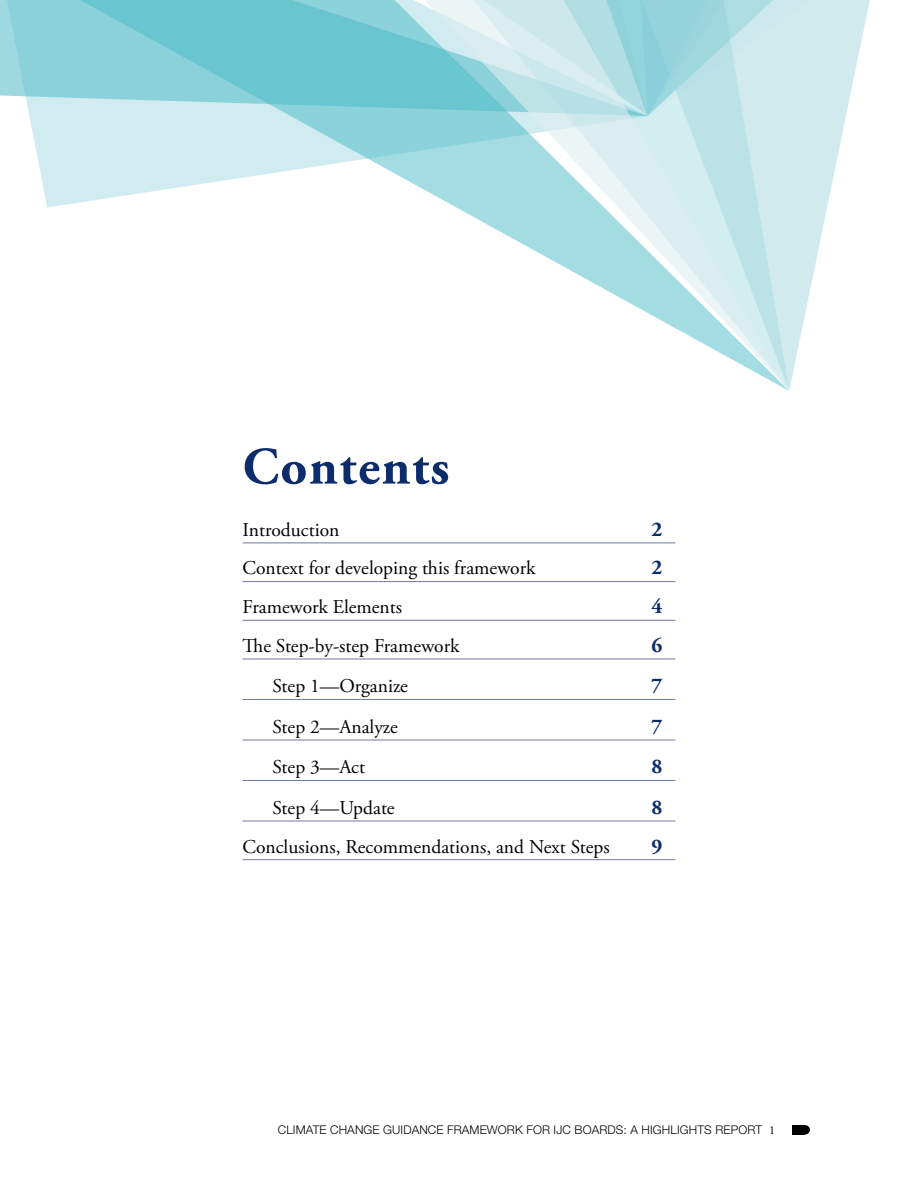
<style>
.page{position:relative;width:918px;height:1188px;background:#fff}
.page>*{position:absolute;margin:0;border:0;box-sizing:border-box;transform-origin:0 0}
.t1{font:700 52.5px "Adobe Garamond Pro";letter-spacing:.03em;color:#0d2c6c}
.t2{font:700 21px "Adobe Garamond Pro";color:#0d2c6c}
.t3{font:19.5px "Adobe Garamond Pro";color:#000}
.t4{font:300 12px "Helvetica Neue LT Std";letter-spacing:.01em;color:#000}
.s1{font-family:"Adobe Garamond Pro";font-weight:400}
</style>
<div class="page">
<div style="left:792px;top:1125px;width:13px;height:10px;background:#000"></div>
<div style="left:799px;top:1125px;width:11px;height:10px;background:#000;border-radius:50%"></div>
<hr style="left:243px;top:543px;width:432px;height:1px;background:#7278a4">
<hr style="left:243px;top:581px;width:432px;height:1px;background:#7278a4">
<hr style="left:243px;top:620px;width:432px;height:1px;background:#7278a4">
<hr style="left:243px;top:659px;width:432px;height:1px;background:#7278a4">
<hr style="left:243px;top:699px;width:432px;height:1px;background:#7278a4">
<hr style="left:243px;top:740px;width:432px;height:1px;background:#7278a4">
<hr style="left:243px;top:780px;width:432px;height:1px;background:#7278a4">
<hr style="left:243px;top:821px;width:432px;height:1px;background:#7278a4">
<hr style="left:243px;top:859px;width:432px;height:1px;background:#7278a4">
<svg style="left:788px;top:0;width:82px;height:391px;fill:#d0eaee"></svg>
<svg style="left:6px;top:0;width:782px;height:390px"></svg>
<h1 class="t1" style="left:243px;top:436px;width:208px">Contents</h1>
<p class="t3" style="left:243px;top:518px;width:98px">Introduction</p>
<p class="t2" style="left:652px;top:517px;width:12px">2</p>
<p class="t3" style="left:243px;top:557px;width:294px">Context for developing this framework</p>
<p class="t2" style="left:652px;top:556px;width:12px">2</p>
<p class="t3" style="left:243px;top:595px;width:161px">Framework Elements</p>
<p class="t2" style="left:652px;top:594px;width:12px">4</p>
<p class="t3" style="left:243px;top:634px;width:218px">The Step-by-step Framework</p>
<p class="t2" style="left:652px;top:633px;width:12px">6</p>
<p class="t3" style="left:273px;top:674px;width:137px">Step 1—Organize</p>
<p class="t2" style="left:652px;top:673px;width:12px">7</p>
<p class="t3" style="left:273px;top:715px;width:127px">Step 2—Analyze</p>
<p class="t2" style="left:652px;top:714px;width:12px">7</p>
<p class="t3" style="left:273px;top:755px;width:94px">Step 3—Act</p>
<p class="t2" style="left:652px;top:754px;width:12px">8</p>
<p class="t3" style="left:273px;top:796px;width:124px">Step 4—Update</p>
<p class="t2" style="left:652px;top:795px;width:12px">8</p>
<p class="t3" style="left:243px;top:835px;width:369px">Conclusions, Recommendations, and Next Steps</p>
<p class="t2" style="left:652px;top:834px;width:12px">9</p>
<p class="t4" style="left:278px;top:1122px;width:499px">CLIMATE CHANGE GUIDANCE FRAMEWORK FOR IJC BOARDS: A HIGHLIGHTS REPORT <span class="s1">1</span></p>
</div>
